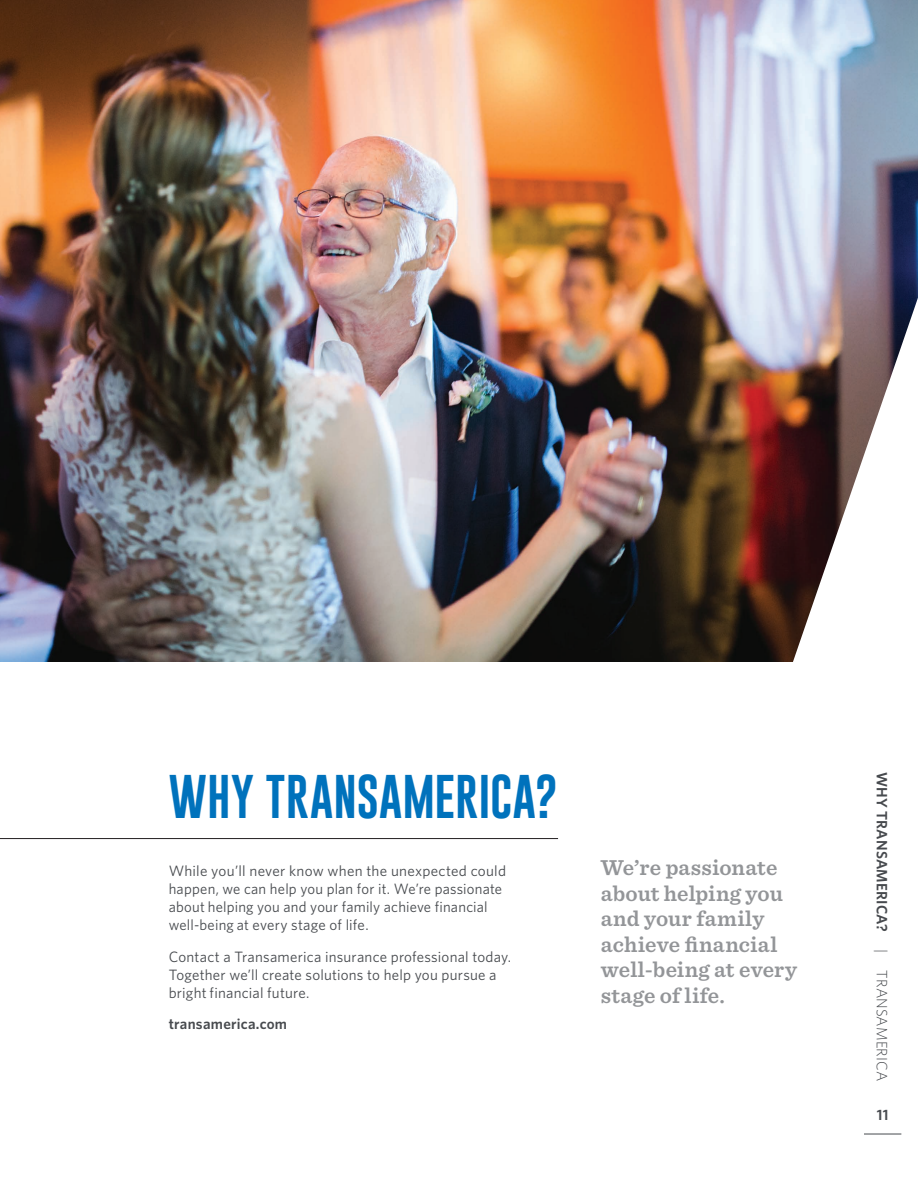
<style>
.page{position:relative;width:918px;height:1188px;background:#fff}
.page>*{position:absolute;margin:0;border:0;box-sizing:border-box;transform-origin:0 0}
.t1{font:45px "Gobold";letter-spacing:.005em;color:#0072bc}
.t2{font:600 22.5px/25.5px "Sentinel";letter-spacing:.005em;color:#939598}
.t3{font:15px/18px "Whitney";letter-spacing:.015em;color:#474a4e}
.t4{font:600 15px "Whitney";letter-spacing:.015em;color:#474a4e}
.s1{font-weight:300}
</style>
<div class="page">
<img style="left:0;top:0;width:918px;height:662px">
<hr style="left:864px;top:1134px;width:37px;height:1px;background:#474a4e">
<hr style="left:0;top:838px;width:558px;height:1px;background:#231f20">
<svg style="left:789px;top:298px;width:129px;height:364px"></svg>
<h1 class="t1" style="left:169px;top:768px;width:391px">WHY TRANSAMERICA?</h1>
<p class="t3" style="left:169px;top:862px;width:339px">While you’ll never know when the unexpected could happen, we can help you plan for it. We’re passionate about helping you and your family achieve financial well‑being at every stage of life.</p>
<p class="t3" style="left:169px;top:947px;width:344px">Contact a Transamerica insurance professional today.<br>Together we’ll create solutions to help you pursue a bright financial future.</p>
<p class="t4" style="left:169px;top:1014px;width:120px">transamerica.com</p>
<h2 class="t2" style="left:601px;top:854px;width:198px">We’re passionate about helping you and your family achieve financial well-being at every stage of life.</h2>
<p class="t4" style="left:892px;top:772px;width:311px;rotate:90deg">WHY TRANSAMERICA? <span class="s1">| TRANSAMERICA</span></p>
<p class="t4" style="left:877px;top:1105px;width:13px">11</p>
</div>
